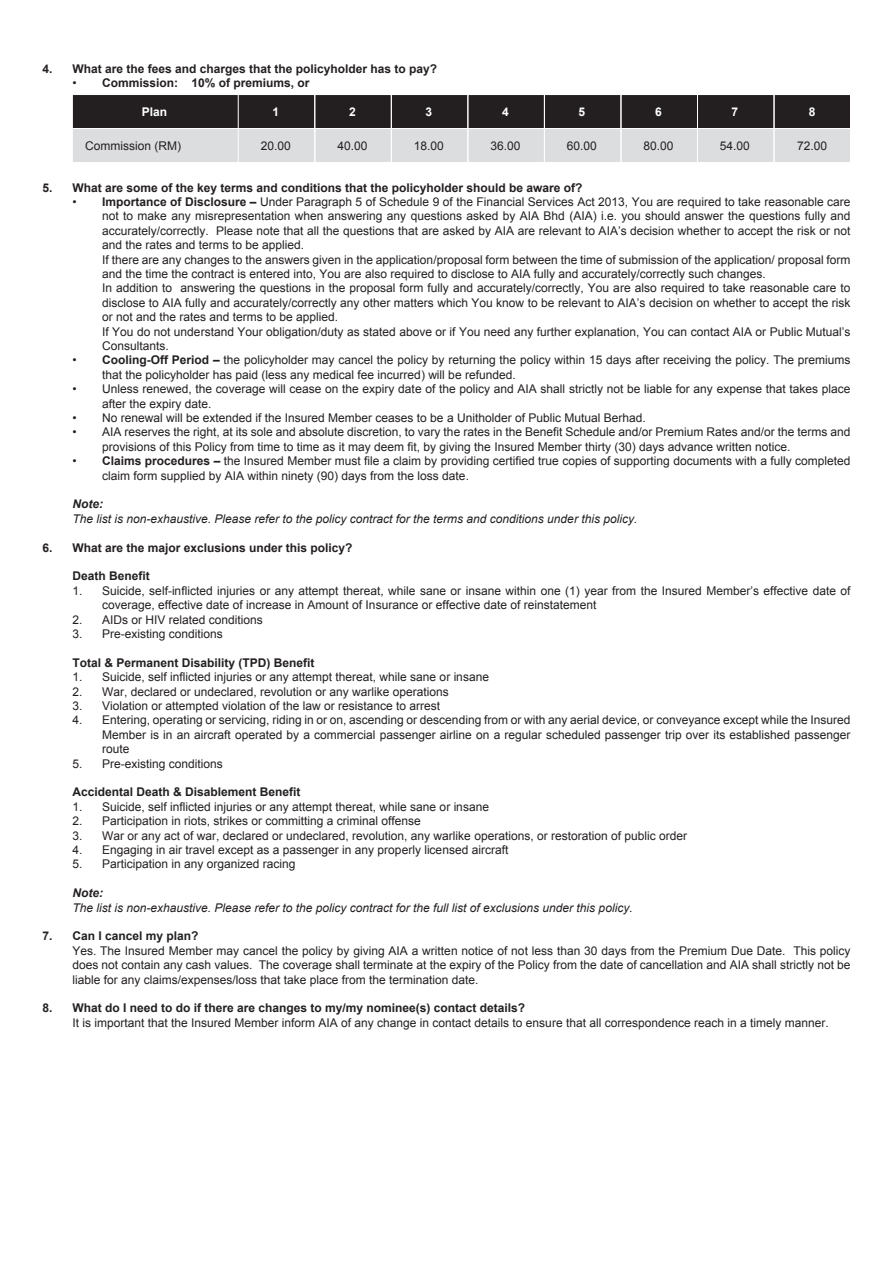
<style>
.page{position:relative;width:893px;height:1263px;background:#fff}
.page>*{position:absolute;margin:0;border:0;box-sizing:border-box;transform-origin:0 0}
.t1{font:12px/14.4px "Arial";color:#231f20}
.t2{font:700 12px "Arial";color:#231f20}
.t3{font:italic 12px "Arial";color:#231f20}
.t4{font:700 12px "Arial";color:#fff}
.t5{font:italic 700 12px "Arial";color:#231f20}
.s1{font-weight:400}
.s2{font-weight:700}
</style>
<div class="page">
<div style="left:72px;top:95px;width:779px;height:34px;background:#231f20"></div>
<div style="left:72px;top:129px;width:779px;height:34px;background:#dcdddf"></div>
<div style="left:72px;top:128px;width:779px;height:35px;border:1px solid #fff"></div>
<hr style="left:68px;top:128px;width:787px;height:1px;background:#fff">
<div style="left:314px;top:94px;width:78px;height:69px;border:1px solid #fff"></div>
<div style="left:238px;top:94px;width:77px;height:69px;border:1px solid #fff"></div>
<div style="left:391px;top:94px;width:77px;height:69px;border:1px solid #fff"></div>
<div style="left:467px;top:94px;width:78px;height:69px;border:1px solid #fff"></div>
<div style="left:544px;top:94px;width:77px;height:69px;border:1px solid #fff"></div>
<div style="left:621px;top:94px;width:77px;height:69px;border:1px solid #fff"></div>
<div style="left:697px;top:94px;width:77px;height:69px;border:1px solid #fff"></div>
<div style="left:774px;top:94px;width:77px;height:69px;border:1px solid #fff"></div>
<p class="t2" style="left:43px;top:61px;width:396px">4. What are the fees and charges that the policyholder has to pay?</p>
<p class="t2" style="left:72px;top:75px;width:239px"><span class="s1">•</span> Commission: 10% of premiums, or</p>
<p class="t4" style="left:142px;top:104px;width:27px">Plan</p>
<p class="t4" style="left:273px;top:104px;width:8px">1</p>
<p class="t4" style="left:349px;top:104px;width:8px">2</p>
<p class="t4" style="left:426px;top:104px;width:8px">3</p>
<p class="t4" style="left:502px;top:104px;width:8px">4</p>
<p class="t4" style="left:579px;top:104px;width:8px">5</p>
<p class="t4" style="left:655px;top:104px;width:8px">6</p>
<p class="t4" style="left:732px;top:104px;width:8px">7</p>
<p class="t4" style="left:809px;top:104px;width:8px">8</p>
<p class="t1" style="left:85px;top:139px;width:97px">Commission (RM)</p>
<p class="t1" style="left:261px;top:139px;width:32px">20.00</p>
<p class="t1" style="left:337px;top:139px;width:32px">40.00</p>
<p class="t1" style="left:414px;top:139px;width:32px">18.00</p>
<p class="t1" style="left:490px;top:139px;width:32px">36.00</p>
<p class="t1" style="left:567px;top:139px;width:32px">60.00</p>
<p class="t1" style="left:643px;top:139px;width:32px">80.00</p>
<p class="t1" style="left:720px;top:139px;width:32px">54.00</p>
<p class="t1" style="left:797px;top:139px;width:32px">72.00</p>
<p class="t2" style="left:43px;top:179px;width:541px">5. What are some of the key terms and conditions that the policyholder should be aware of?</p>
<p class="t1" style="left:102px;top:195px;width:750px;text-indent:-30px">• <span class="s2">Importance of Disclosure –</span> Under Paragraph 5 of Schedule 9 of the Financial Services Act 2013, You are required to take reasonable care not to make any misrepresentation when answering any questions asked by AIA Bhd (AIA) i.e. you should answer the questions fully and accurately/correctly. Please note that all the questions that are asked by AIA are relevant to AIA’s decision whether to accept the risk or not and the rates and terms to be applied.<br>If there are any changes to the answers given in the application/proposal form between the time of submission of the application/ proposal form and the time the contract is entered into, You are also required to disclose to AIA fully and accurately/correctly such changes.<br>In addition to answering the questions in the proposal form fully and accurately/correctly, You are also required to take reasonable care to disclose to AIA fully and accurately/correctly any other matters which You know to be relevant to AIA’s decision on whether to accept the risk or not and the rates and terms to be applied.<br>If You do not understand Your obligation/duty as stated above or if You need any further explanation, You can contact AIA or Public Mutual’s Consultants.</p>
<p class="t1" style="left:102px;top:353px;width:750px;text-indent:-30px">• <span class="s2">Cooling-Off Period –</span> the policyholder may cancel the policy by returning the policy within 15 days after receiving the policy. The premiums that the policyholder has paid (less any medical fee incurred) will be refunded.</p>
<p class="t1" style="left:102px;top:382px;width:750px;text-indent:-30px">• Unless renewed, the coverage will cease on the expiry date of the policy and AIA shall strictly not be liable for any expense that takes place after the expiry date.</p>
<p class="t1" style="left:72px;top:411px;width:575px">• No renewal will be extended if the Insured Member ceases to be a Unitholder of Public Mutual Berhad.</p>
<p class="t1" style="left:102px;top:425px;width:750px;text-indent:-30px">• AIA reserves the right, at its sole and absolute discretion, to vary the rates in the Benefit Schedule and/or Premium Rates and/or the terms and provisions of this Policy from time to time as it may deem fit, by giving the Insured Member thirty (30) days advance written notice.</p>
<p class="t1" style="left:102px;top:454px;width:750px;text-indent:-30px">• <span class="s2">Claims procedures –</span> the Insured Member must file a claim by providing certified true copies of supporting documents with a fully completed claim form supplied by AIA within ninety (90) days from the loss date.</p>
<p class="t5" style="left:72px;top:496px;width:32px">Note:</p>
<p class="t3" style="left:72px;top:511px;width:566px">The list is non-exhaustive. Please refer to the policy contract for the terms and conditions under this policy.</p>
<p class="t2" style="left:43px;top:539px;width:311px">6. What are the major exclusions under this policy?</p>
<p class="t2" style="left:72px;top:568px;width:79px">Death Benefit</p>
<p class="t1" style="left:102px;top:583px;width:750px;text-indent:-30px">1. Suicide, self-inflicted injuries or any attempt thereat, while sane or insane within one (1) year from the Insured Member’s effective date of coverage, effective date of increase in Amount of Insurance or effective date of reinstatement</p>
<p class="t1" style="left:72px;top:612px;width:192px">2. AIDs or HIV related conditions</p>
<p class="t1" style="left:72px;top:627px;width:152px">3. Pre-existing conditions</p>
<p class="t2" style="left:72px;top:655px;width:244px">Total &amp; Permanent Disability (TPD) Benefit</p>
<p class="t1" style="left:72px;top:670px;width:418px">1. Suicide, self inflicted injuries or any attempt thereat, while sane or insane</p>
<p class="t1" style="left:72px;top:684px;width:378px">2. War, declared or undeclared, revolution or any warlike operations</p>
<p class="t1" style="left:72px;top:699px;width:369px">3. Violation or attempted violation of the law or resistance to arrest</p>
<p class="t1" style="left:102px;top:713px;width:750px;text-align:justify;text-indent:-30px">4. Entering, operating or servicing, riding in or on, ascending or descending from or with any aerial device, or conveyance except while the Insured Member is in an aircraft operated by a commercial passenger airline on a regular scheduled passenger trip over its established passenger route</p>
<p class="t1" style="left:72px;top:756px;width:152px">5. Pre-existing conditions</p>
<p class="t2" style="left:72px;top:784px;width:230px">Accidental Death &amp; Disablement Benefit</p>
<p class="t1" style="left:72px;top:799px;width:418px">1. Suicide, self inflicted injuries or any attempt thereat, while sane or insane</p>
<p class="t1" style="left:72px;top:814px;width:350px">2. Participation in riots, strikes or committing a criminal offense</p>
<p class="t1" style="left:72px;top:828px;width:616px">3. War or any act of war, declared or undeclared, revolution, any warlike operations, or restoration of public order</p>
<p class="t1" style="left:72px;top:843px;width:437px">4. Engaging in air travel except as a passenger in any properly licensed aircraft</p>
<p class="t1" style="left:72px;top:857px;width:225px">5. Participation in any organized racing</p>
<p class="t5" style="left:72px;top:885px;width:32px">Note:</p>
<p class="t3" style="left:72px;top:900px;width:562px">The list is non-exhaustive. Please refer to the policy contract for the full list of exclusions under this policy.</p>
<p class="t2" style="left:43px;top:928px;width:157px">7. Can I cancel my plan?</p>
<p class="t1" style="left:72px;top:943px;width:780px;text-align:justify">Yes. The Insured Member may cancel the policy by giving AIA a written notice of not less than 30 days from the Premium Due Date. This policy does not contain any cash values. The coverage shall terminate at the expiry of the Policy from the date of cancellation and AIA shall strictly not be liable for any claims/expenses/loss that take place from the termination date.</p>
<p class="t2" style="left:43px;top:1000px;width:484px">8. What do I need to do if there are changes to my/my nominee(s) contact details?</p>
<p class="t1" style="left:72px;top:1015px;width:758px">It is important that the Insured Member inform AIA of any change in contact details to ensure that all correspondence reach in a timely manner.</p>
</div>
